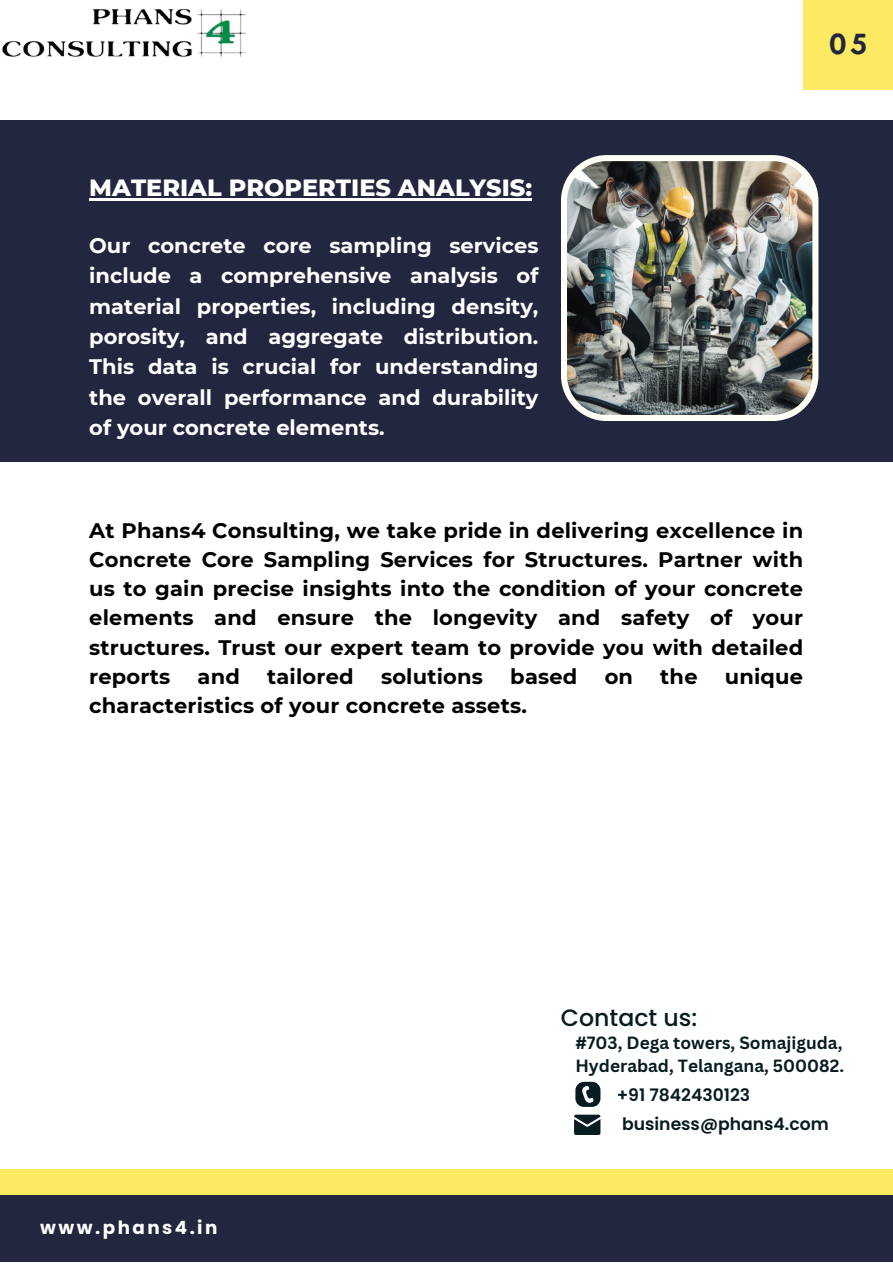
<style>
.page{position:relative;width:893px;height:1264px;background:#fff}
.page>*{position:absolute;margin:0;border:0;box-sizing:border-box;transform-origin:0 0}
.t1{font:700 27px "Nourd";color:#22263e}
.t2{font:800 24px "Montserrat";color:#fff}
.t3{font:500 23.55px "Poppins";color:#071c21}
.t4{font:700 21px/29.2px "Montserrat";letter-spacing:.01em;color:#000;text-align:justify}
.t5{font:700 21px/30.3px "Montserrat";color:#fff;text-align:justify}
.t6{font:700 18.3px "Poppins";letter-spacing:.135em;color:#fff}
.t7{font:700 17.25px "Canva Sans";color:#071c21}
.t8{font:600 17.25px "Poppins";color:#071c21}
</style>
<div class="page">
<div style="left:803px;top:0;width:89px;height:89px;background:#fde962"></div>
<div style="left:0;top:120px;width:892px;height:341px;background:#22263e"></div>
<img style="left:561px;top:155px;width:257px;height:266px">
<div style="left:0;top:1194px;width:892px;height:68px;background:#22263e"></div>
<div style="left:0;top:1168px;width:892px;height:26px;background:#fde962"></div>
<svg style="left:575px;top:1081px;width:25px;height:25px"></svg>
<svg style="left:574px;top:1114px;width:26px;height:20px"></svg>
<img style="left:1px;top:8px;width:245px;height:49px">
<hr style="left:89px;top:199px;width:443px;height:2px;background:#fff">
<p class="t1" style="left:828px;top:27px;width:41px">05</p>
<p class="t2" style="left:89px;top:173px;width:444px">MATERIAL PROPERTIES ANALYSIS:</p>
<p class="t5" style="left:89px;top:230px;width:450px">Our concrete core sampling services include a comprehensive analysis of material properties, including density, porosity, and aggregate distribution.<br>This data is crucial for understanding the overall performance and durability of your concrete elements.</p>
<p class="t4" style="left:89px;top:515px;width:715px">At Phans4 Consulting, we take pride in delivering excellence in Concrete Core Sampling Services for Structures. Partner with us to gain precise insights into the condition of your concrete elements and ensure the longevity and safety of your structures. Trust our expert team to provide you with detailed reports</p>
<p class="t4" style="left:197px;top:661px;width:44px">and</p>
<p class="t4" style="left:267px;top:661px;width:88px">tailored</p>
<p class="t4" style="left:381px;top:661px;width:104px">solutions</p>
<p class="t4" style="left:510px;top:661px;width:69px">based</p>
<p class="t4" style="left:604px;top:661px;width:30px">on</p>
<p class="t4" style="left:660px;top:661px;width:39px">the</p>
<p class="t4" style="left:724px;top:661px;width:80px">unique</p>
<p class="t4" style="left:89px;top:691px;width:439px">characteristics of your concrete assets.</p>
<p class="t6" style="left:40px;top:1214px;width:179px">www.phans4.in</p>
<p class="t3" style="left:561px;top:1000px;width:138px">Contact us:</p>
<p class="t7" style="left:575px;top:1030px;width:268px">#703, Dega towers, Somajiguda,</p>
<p class="t7" style="left:575px;top:1053px;width:270px">Hyderabad, Telangana, 500082.</p>
<p class="t8" style="left:616px;top:1082px;width:135px">+91 7842430123</p>
<p class="t8" style="left:622px;top:1111px;width:208px">business@phans4.com</p>
</div>
